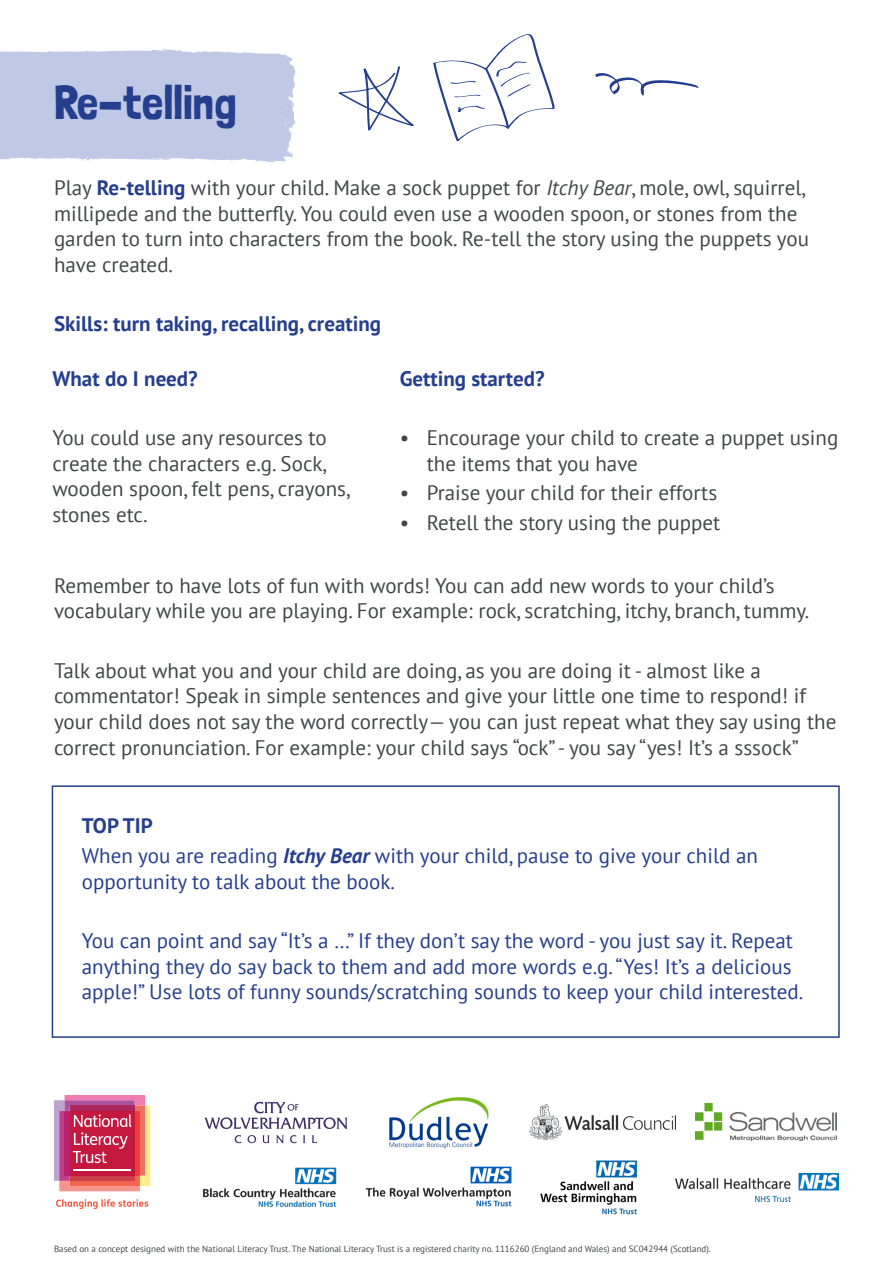
<style>
.page{position:relative;width:893px;height:1263px;background:#fff}
.page>*{position:absolute;margin:0;border:0;box-sizing:border-box;transform-origin:0 0}
.Body_text{font:47.25px "Londrina Solid";color:#253f8e}
.t1{font:21px/25.5px "PT Sans";color:#434547}
.t2{font:21px/25.5px "PT Sans";color:#253f8e}
.t3{font:700 21px "PT Sans";color:#253f8e}
.t4{font:9px "PT Sans";color:#434547}
.s1{font-weight:700;color:#253f8e}
.s2{font-style:italic}
.s3{font-weight:700;font-style:italic}
</style>
<div class="page">
<svg style="left:54px;top:1095px;width:96px;height:96px;background:#d35973"></svg>
<hr style="left:74px;top:1170px;width:57px;height:1px;background:#fff">
<svg style="left:56px;top:1199px;width:92px;height:10px"></svg>
<img style="left:204px;top:1101px;width:144px;height:43px">
<img style="left:389px;top:1097px;width:100px;height:52px">
<img style="left:530px;top:1104px;width:145px;height:36px">
<img style="left:696px;top:1103px;width:140px;height:38px">
<img style="left:203px;top:1167px;width:134px;height:40px">
<img style="left:365px;top:1166px;width:147px;height:41px">
<img style="left:675px;top:1174px;width:164px;height:27px">
<img style="left:540px;top:1160px;width:97px;height:55px">
<div style="left:52px;top:785px;width:788px;height:253px;border:2px solid #253f8e"></div>
<div style="left:0;top:49px;width:296px;height:114px;background:#bfc9e5"></div>
<svg style="left:338px;top:66px;width:76px;height:65px"></svg>
<svg style="left:595px;top:73px;width:104px;height:23px"></svg>
<svg style="left:433px;top:34px;width:122px;height:107px"></svg>
<p class="Body_text" style="left:54px;top:75px;width:184px">Re-telling</p>
<p class="t1" style="left:54px;top:174px;width:757px">Play <span class="s1">Re-telling</span> with your child. Make a sock puppet for <span class="s2">Itchy Bear</span>, mole, owl, squirrel, millipede and the butterfly. You could even use a wooden spoon, or stones from the garden to turn into characters from the book. Re-tell the story using the puppets you have created.</p>
<p class="t3" style="left:54px;top:310px;width:329px">Skills: turn taking, recalling, creating</p>
<p class="t3" style="left:52px;top:364px;width:147px">What do I need?</p>
<p class="t1" style="left:52px;top:424px;width:299px">You could use any resources to create the characters e.g. Sock, wooden spoon, felt pens, crayons, stones etc.</p>
<p class="t3" style="left:400px;top:364px;width:146px">Getting started?</p>
<p class="t1" style="left:427px;top:424px;width:413px;text-indent:-27px">• Encourage your child to create a puppet using the items that you have</p>
<p class="t1" style="left:400px;top:480px;width:319px">• Praise your child for their efforts</p>
<p class="t1" style="left:400px;top:509px;width:322px">• Retell the story using the puppet</p>
<p class="t1" style="left:54px;top:572px;width:757px">Remember to have lots of fun with words! You can add new words to your child’s vocabulary while you are playing. For example: rock, scratching, itchy, branch, tummy.</p>
<p class="t1" style="left:54px;top:657px;width:784px">Talk about what you and your child are doing, as you are doing it - almost like a commentator! Speak in simple sentences and give your little one time to respond! if your child does not say the word correctly— you can just repeat what they say using the correct pronunciation. For example: your child says “ock” - you say “yes! It’s a sssock”</p>
<p class="t3" style="left:82px;top:812px;width:72px">TOP TIP</p>
<p class="t2" style="left:82px;top:843px;width:678px">When you are reading <span class="s3">Itchy Bear</span> with your child, pause to give your child an opportunity to talk about the book.</p>
<p class="t2" style="left:82px;top:928px;width:723px">You can point and say “It’s a …” If they don’t say the word - you just say it. Repeat anything they do say back to them and add more words e.g. “Yes! It’s a delicious apple!” Use lots of funny sounds/scratching sounds to keep your child interested.</p>
<p class="t4" style="left:54px;top:1242px;width:658px">Based on a concept designed with the National Literacy Trust. The National Literacy Trust is a registered charity no. 1116260 (England and Wales) and SC042944 (Scotland).</p>
</div>
